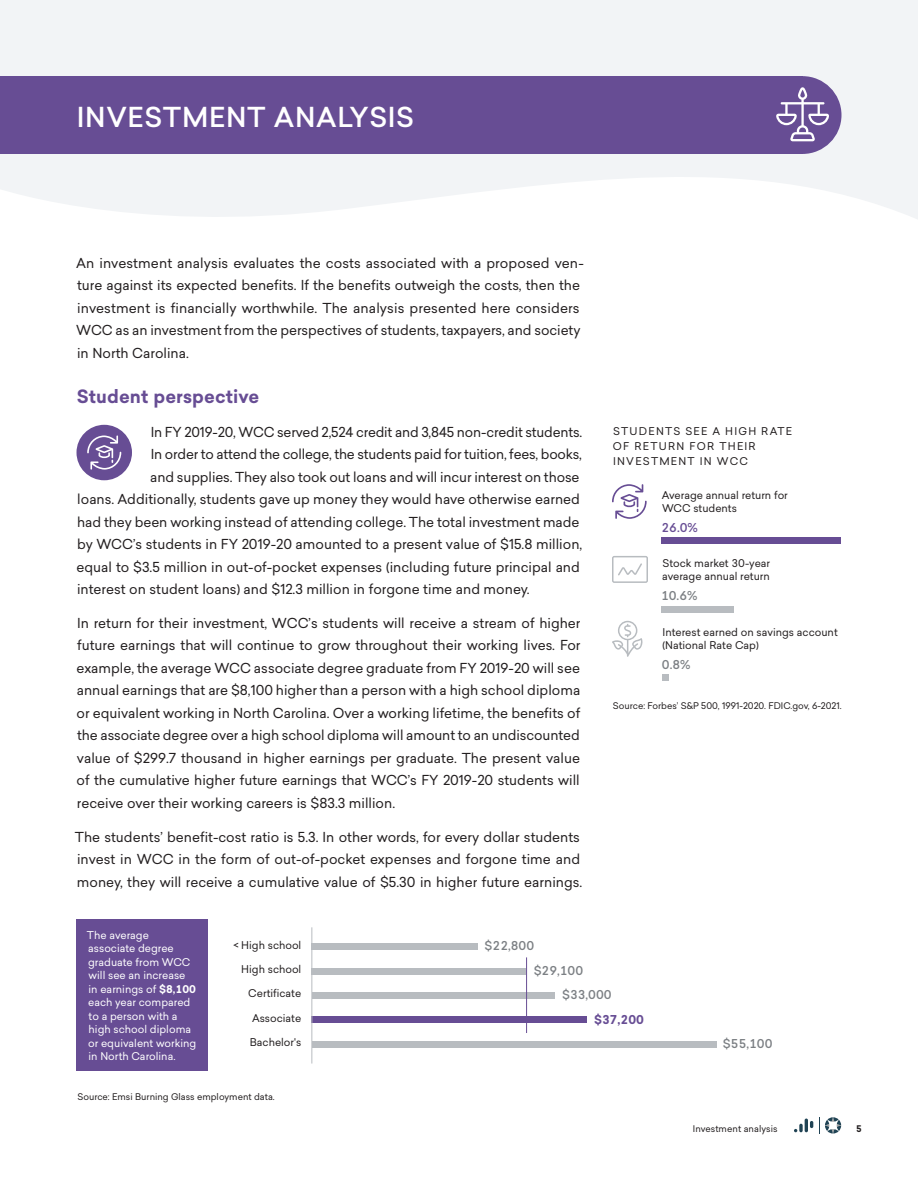
<style>
.page{position:relative;width:918px;height:1188px;background:#fff}
.page>*{position:absolute;margin:0;border:0;box-sizing:border-box;transform-origin:0 0}
.t1{font:540px "Chartwell Bars Vertical";color:#b8bcc0;scale:.15 1}
.t2{font:459.9px "Chartwell Bars Vertical";color:#b8bcc0;scale:.2 1}
.Heading_2{font:500 27px "Sailec";letter-spacing:.025em;color:#fff}
.Heading_3_secondary{font:700 18px "Sailec";letter-spacing:.005em;color:#674d94}
.t3{font:13.5px/22.5px "Sailec";color:#231f20}
.t4{font:500 12px "Sailec";color:#7c8084}
.t5{font:700 12px "Sailec";color:#674d94}
.t6{font:500 12px "Sailec";color:#674d94}
.Figure_text{font:10.5px/13.5px "Sailec";color:#231f20}
.Figure_text-2{font:10.5px/13.5px "Sailec";color:#fff}
.Figure_title{font:10.5px/15px "Sailec";letter-spacing:.12em;color:#231f20}
.Figure_footnote{font:9px "Sailec";color:#231f20}
.t7{font:700 9px "Sailec";color:#231f20}
.s1{color:#674d94}
.s2{font-weight:700}
</style>
<div class="page">
<svg style="left:0;top:0;width:918px;height:219px;fill:#f2f4f6"></svg>
<svg style="left:794px;top:1119px;width:19px;height:13px"></svg>
<svg style="left:819px;top:1117px;width:22px;height:17px"></svg>
<svg style="left:612px;top:621px;width:31px;height:36px"></svg>
<svg style="left:612px;top:484px;width:35px;height:35px"></svg>
<svg style="left:612px;top:556px;width:36px;height:27px"></svg>
<div style="left:0;top:76px;width:803px;height:78px;background:#674d94"></div>
<div style="left:764px;top:76px;width:78px;height:78px;background:#674d94;border-radius:50%"></div>
<svg style="left:776px;top:87px;width:53px;height:54px"></svg>
<div style="left:76px;top:425px;width:56px;height:55px;background:#674d94;border-radius:50%"></div>
<svg style="left:87px;top:435px;width:34px;height:35px"></svg>
<hr style="left:526px;top:957px;width:1px;height:76px;background:#674d94">
<hr style="left:311px;top:927px;width:1px;height:137px;background:#b8bcc0">
<div style="left:76px;top:920px;width:132px;height:151px;background:#674d94"></div>
<p class="Heading_2" style="left:77px;top:98px;width:339px">INVESTMENT ANALYSIS</p>
<p class="t3" style="left:76px;top:251px;width:509px">An investment analysis evaluates the costs associated with a proposed ven&shy;ture against its expected benefits. If the benefits outweigh the costs, then the investment is financially worthwhile. The analysis presented here considers WCC as an investment from the perspectives of students, taxpayers, and society in North Carolina.</p>
<p class="Heading_3_secondary" style="left:77px;top:383px;width:184px">Student perspective</p>
<p class="t3" style="left:151px;top:420px;width:433px">In FY 2019-20, WCC served 2,524 credit and 3,845 non-credit students.</p>
<p class="t3" style="left:151px;top:443px;width:433px">In order to attend the college, the students paid for tuition, fees, books,</p>
<p class="t3" style="left:150px;top:465px;width:431px">and supplies. They also took out loans and will incur interest on those</p>
<p class="t3" style="left:77px;top:488px;width:504px">loans. Additionally, students gave up money they would have otherwise earned</p>
<p class="t3" style="left:77px;top:510px;width:504px">had they been working instead of attending college. The total investment made</p>
<p class="t3" style="left:77px;top:533px;width:507px">by WCC’s students in FY 2019-20 amounted to a present value of $15.8 million,</p>
<p class="t3" style="left:77px;top:555px;width:505px">equal to $3.5 million in out-of-pocket expenses (including future principal and</p>
<p class="t3" style="left:77px;top:578px;width:454px">interest on student loans) and $12.3 million in forgone time and money.</p>
<p class="t3" style="left:77px;top:611px;width:505px;text-align:justify">In return for their investment, WCC’s students will receive a stream of higher future earnings that will continue to grow throughout their working lives. For example, the average WCC associate degree graduate from FY 2019-20 will see annual earnings that are $8,100 higher than a person with a high school diploma or equivalent working in North Carolina. Over a working lifetime, the benefits of the associate degree over a high school diploma will amount to an undiscounted value of $299.7 thousand in higher earnings per graduate. The present value of the cumulative higher future earnings that WCC’s FY 2019-20 students will receive over their working careers is $83.3 million.</p>
<p class="t3" style="left:75px;top:825px;width:509px">The students’ benefit-cost ratio is 5.3. In other words, for every dollar students invest in WCC in the form of out-of-pocket expenses and forgone time and money, they will receive a cumulative value of $5.30 in higher future earnings.</p>
<p class="Figure_title" style="left:613px;top:424px;width:181px">STUDENTS SEE A HIGH RATE<br>OF RETURN FOR THEIR<br>INVESTMENT IN WCC</p>
<p class="Figure_text" style="left:662px;top:488px;width:127px">Average annual return for<br>WCC students</p>
<p class="t6" style="left:661px;top:519px;width:38px">26.0%</p>
<p class="t2" style="left:1102px;top:533px;width:768px;rotate:90deg"><span class="s1">52</span>+21+2</p>
<p class="Figure_text" style="left:662px;top:556px;width:110px">Stock market 30-year average annual return</p>
<p class="t4" style="left:661px;top:587px;width:38px">10.6%</p>
<p class="Figure_text" style="left:663px;top:625px;width:177px">Interest earned on savings account (National Rate Cap)</p>
<p class="t4" style="left:662px;top:656px;width:30px">0.8%</p>
<p class="Figure_footnote" style="left:613px;top:699px;width:230px">Source: Forbes’ S&amp;P 500, 1991-2020. FDIC.gov, 6-2021.</p>
<p class="Figure_text-2" style="left:87px;top:928px;width:111px">The average associate degree graduate from WCC will see an increase<br>in earnings of <span class="s2">$8,100 </span>each year compared to a person with a high school diploma or equivalent working in North Carolina.</p>
<p class="Figure_text" style="left:233px;top:938px;width:70px">&lt; High school</p>
<p class="Figure_text" style="left:241px;top:962px;width:62px">High school</p>
<p class="Figure_text" style="left:248px;top:987px;width:55px">Certificate</p>
<p class="Figure_text" style="left:252px;top:1011px;width:51px">Associate</p>
<p class="Figure_text" style="left:250px;top:1035px;width:53px">Bachelor's</p>
<p class="t4" style="left:485px;top:938px;width:51px">$22,800</p>
<p class="t1" style="left:829px;top:939px;width:749px;rotate:90deg">41+53+ <span class="s1">68</span>+100</p>
<p class="t4" style="left:534px;top:962px;width:51px">$29,100</p>
<p class="t4" style="left:562px;top:986px;width:51px">$33,000</p>
<p class="t5" style="left:594px;top:1011px;width:51px">$37,200</p>
<p class="t4" style="left:723px;top:1035px;width:51px">$55,100</p>
<p class="Figure_footnote" style="left:77px;top:1090px;width:199px">Source: Emsi Burning Glass employment data.</p>
<p class="Figure_footnote" style="left:693px;top:1123px;width:86px">Investment analysis</p>
<p class="t7" style="left:856px;top:1123px;width:7px">5</p>
</div>
